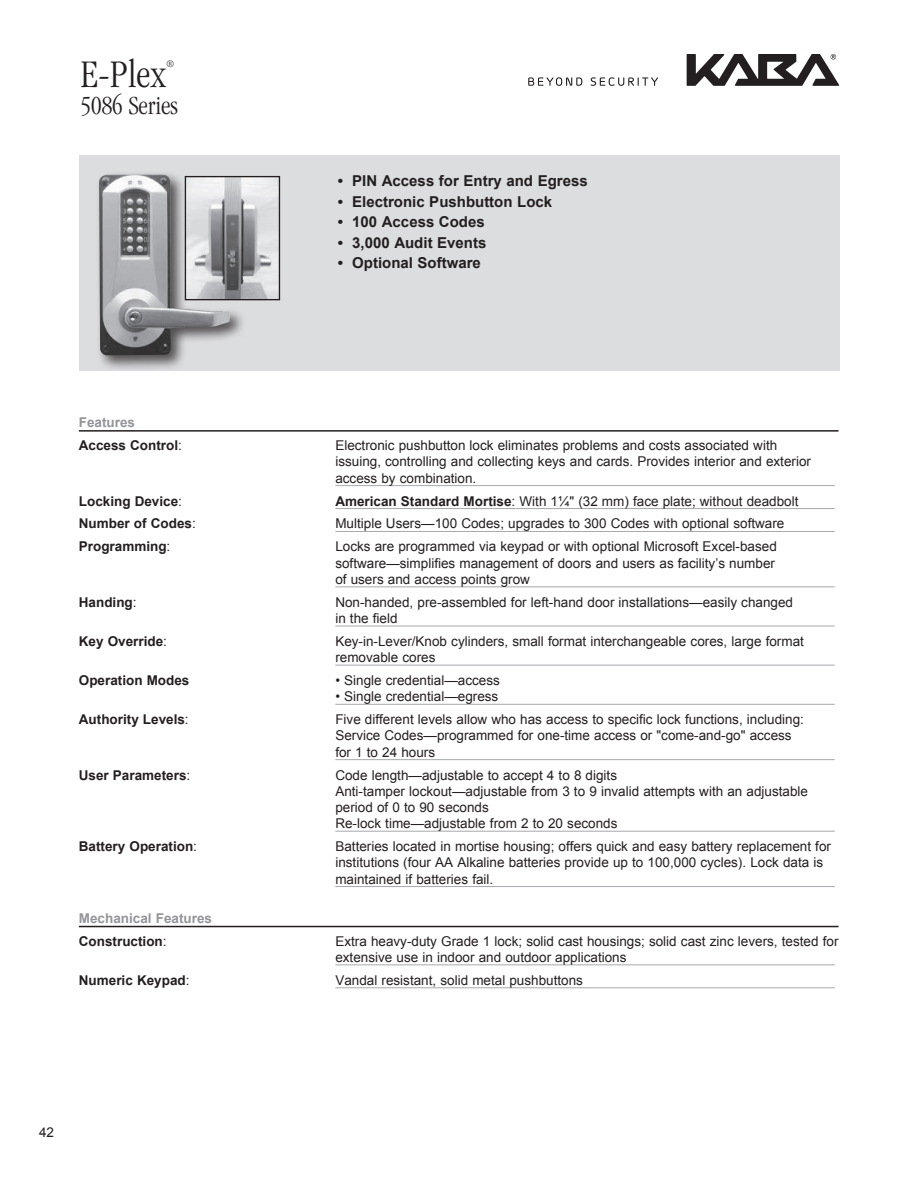
<style>
.page{position:relative;width:918px;height:1188px;background:#fff}
.page>*{position:absolute;margin:0;border:0;box-sizing:border-box;transform-origin:0 0}
.t1{font:300 condensed 40.5px "Garamond";color:#231f20}
.t2{font:300 condensed 27px "Garamond";color:#231f20}
.t3{font:700 15px "Arial";color:#231f20}
.t4{font:13.5px/16.2px "Arial";color:#231f20}
.t5{font:700 13.5px/23px "Arial";color:#231f20}
.t6{font:700 13.5px/23px "Arial";color:#939598}
.t7{font:300 condensed 10.5px "Garamond";color:#231f20}
.s1{color:#939598}
.s2{font-weight:400}
.s3{font-weight:700}
.s4{color:#231f20}
.s5{font-weight:400;color:#231f20}
</style>
<div class="page">
<svg style="left:687px;top:54px;width:152px;height:32px"></svg>
<svg style="left:528px;top:77px;width:130px;height:9px"></svg>
<div style="left:79px;top:155px;width:760px;height:216px;background:#dcdddf"></div>
<div style="left:95px;top:171px;width:151px;height:201px;background:#231f20;opacity:.75"></div>
<img style="left:99px;top:175px;width:131px;height:180px">
<hr style="left:79px;top:430px;width:760px;height:2px;background:#231f20">
<hr style="left:335px;top:485px;width:500px;height:1px;background:#a8a9ad">
<hr style="left:335px;top:508px;width:180px;height:1px;background:#a8a9ad">
<hr style="left:515px;top:508px;width:320px;height:1px;background:#a8a9ad">
<hr style="left:335px;top:531px;width:500px;height:1px;background:#a8a9ad">
<hr style="left:335px;top:586px;width:500px;height:1px;background:#a8a9ad">
<hr style="left:335px;top:626px;width:500px;height:1px;background:#a8a9ad">
<hr style="left:335px;top:665px;width:500px;height:1px;background:#a8a9ad">
<hr style="left:335px;top:704px;width:500px;height:1px;background:#a8a9ad">
<hr style="left:335px;top:759px;width:32px;height:1px;background:#a8a9ad">
<hr style="left:367px;top:759px;width:468px;height:1px;background:#a8a9ad">
<hr style="left:335px;top:831px;width:500px;height:1px;background:#a8a9ad">
<hr style="left:335px;top:886px;width:500px;height:1px;background:#a8a9ad">
<hr style="left:79px;top:926px;width:760px;height:1px;background:#231f20">
<hr style="left:335px;top:964px;width:500px;height:1px;background:#a8a9ad">
<hr style="left:335px;top:987px;width:500px;height:1px;background:#a8a9ad">
<img style="left:187px;top:178px;width:91px;height:120px">
<div style="left:185px;top:176px;width:95px;height:124px;border:1px solid #231f20"></div>
<h1 class="t1" style="left:81px;top:52px;width:87px">E-Plex</h1>
<p class="t7" style="left:166px;top:58px;width:10px">®</p>
<h2 class="t2" style="left:81px;top:91px;width:99px">5086 Series</h2>
<p class="t3" style="left:338px;top:171px;width:251px">• PIN Access for Entry and Egress</p>
<p class="t3" style="left:338px;top:192px;width:216px">• Electronic Pushbutton Lock</p>
<p class="t3" style="left:338px;top:212px;width:148px">• 100 Access Codes</p>
<p class="t3" style="left:338px;top:232px;width:150px">• 3,000 Audit Events</p>
<p class="t3" style="left:338px;top:253px;width:145px">• Optional Software</p>
<p class="t5" style="left:79px;top:411px;width:105px"><span class="s1">Features<br></span>Access Control<span class="s2">:</span></p>
<p class="t4" style="left:335px;top:438px;width:477px">Electronic pushbutton lock eliminates problems and costs associated with issuing, controlling and collecting keys and cards. Provides interior and exterior access by combination.</p>
<p class="t5" style="left:79px;top:490px;width:105px">Locking Device<span class="s2">:</span></p>
<p class="t4" style="left:335px;top:493px;width:465px"><span class="s3">American Standard Mortise</span>: With 1¼" (32 mm) face plate; without deadbolt</p>
<p class="t5" style="left:79px;top:513px;width:119px">Number of Codes<span class="s2">:</span></p>
<p class="t4" style="left:335px;top:516px;width:451px">Multiple Users—100 Codes; upgrades to 300 Codes with optional software</p>
<p class="t5" style="left:79px;top:536px;width:93px">Programming<span class="s2">:</span></p>
<p class="t4" style="left:335px;top:539px;width:443px">Locks are programmed via keypad or with optional Microsoft Excel-based software—simplifies management of doors and users as facility’s number of users and access points grow</p>
<p class="t5" style="left:79px;top:591px;width:59px">Handing<span class="s2">:</span></p>
<p class="t4" style="left:335px;top:594px;width:459px">Non-handed, pre-assembled for left-hand door installations—easily changed in the field</p>
<p class="t5" style="left:79px;top:630px;width:90px">Key Override<span class="s2">:</span></p>
<p class="t4" style="left:335px;top:633px;width:470px">Key-in-Lever/Knob cylinders, small format interchangeable cores, large format removable cores</p>
<p class="t5" style="left:79px;top:669px;width:112px">Operation Modes</p>
<p class="t4" style="left:335px;top:672px;width:166px">• Single credential—access</p>
<p class="t4" style="left:335px;top:689px;width:165px">• Single credential—egress</p>
<p class="t5" style="left:79px;top:708px;width:111px">Authority Levels<span class="s2">:</span></p>
<p class="t4" style="left:335px;top:712px;width:470px">Five different levels allow who has access to specific lock functions, including:<br>Service Codes—programmed for one-time access or "come-and-go" access for 1 to 24 hours</p>
<p class="t5" style="left:79px;top:764px;width:113px">User Parameters<span class="s2">:</span></p>
<p class="t4" style="left:335px;top:767px;width:474px">Code length—adjustable to accept 4 to 8 digits<br>Anti-tamper lockout—adjustable from 3 to 9 invalid attempts with an adjustable period of 0 to 90 seconds<br>Re-lock time—adjustable from 2 to 20 seconds</p>
<p class="t5" style="left:79px;top:835px;width:120px">Battery Operation<span class="s2">:</span></p>
<p class="t4" style="left:335px;top:838px;width:497px">Batteries located in mortise housing; offers quick and easy battery replacement for institutions (four AA Alkaline batteries provide up to 100,000 cycles). Lock data is maintained if batteries fail.</p>
<p class="t6" style="left:79px;top:907px;width:135px">Mechanical Features<br><span class="s4">Construction</span><span class="s5">:</span></p>
<p class="t4" style="left:335px;top:933px;width:505px">Extra heavy-duty Grade 1 lock; solid cast housings; solid cast zinc levers, tested for extensive use in indoor and outdoor applications</p>
<p class="t5" style="left:79px;top:969px;width:112px">Numeric Keypad<span class="s2">:</span></p>
<p class="t4" style="left:335px;top:972px;width:249px">Vandal resistant, solid metal pushbuttons</p>
<p class="t4" style="left:39px;top:1124px;width:16px">42</p>
</div>
